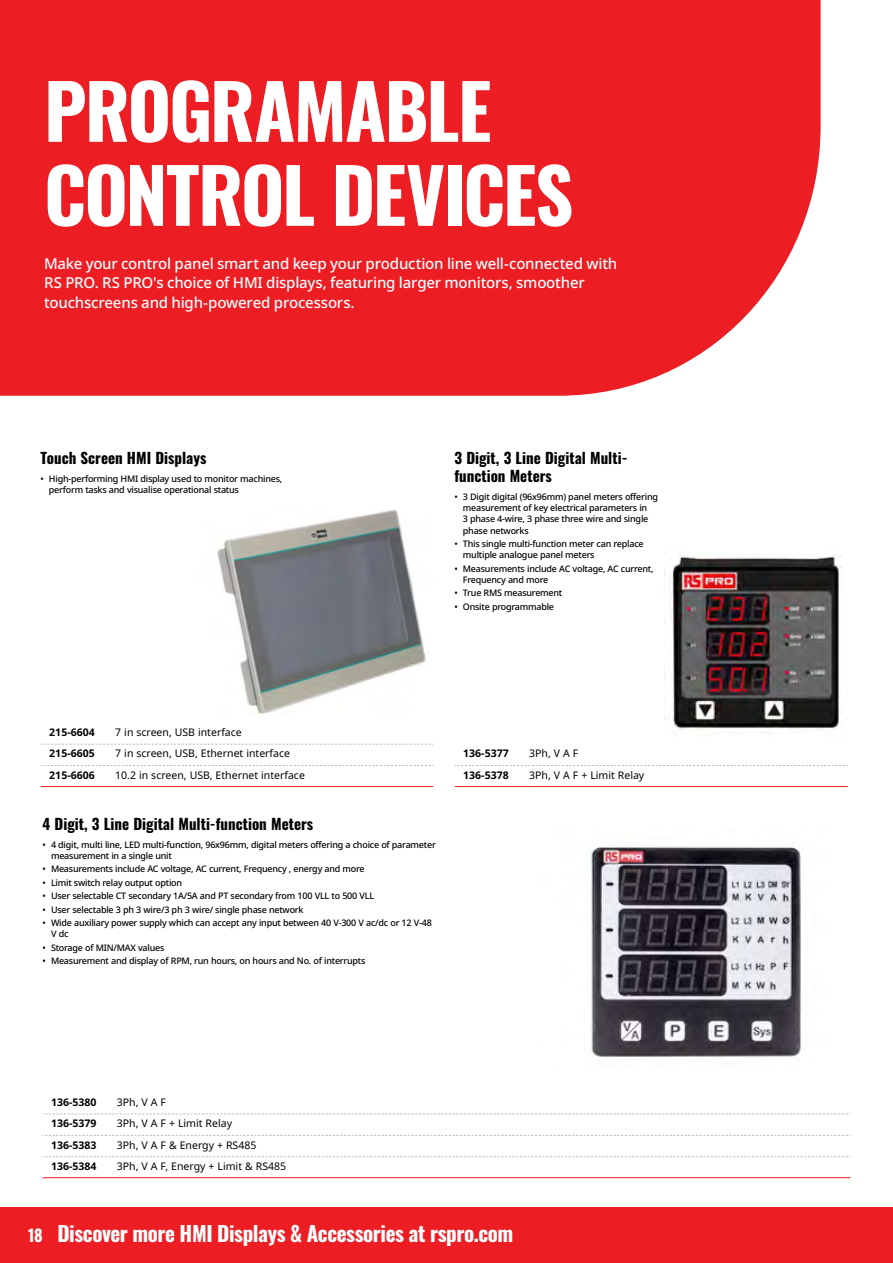
<style>
.page{position:relative;width:893px;height:1263px;background:#fff}
.page>*{position:absolute;margin:0;border:0;box-sizing:border-box;transform-origin:0 0}
.t1{font:700 75px/84px "Oswald";letter-spacing:-.025em;color:#fff}
.t2{font:700 21px "Oswald";letter-spacing:-.02em;color:#fff}
.t3{font:500 15px/19.5px "Noto Sans";letter-spacing:-.015em;color:#fff}
.t4{font:700 15px/18px "Oswald";color:#000}
.t5{font:10.5px "Noto Sans";color:#000}
.t6{font:700 10.5px "Noto Sans";color:#000}
.t7{font:500 9px/11.2px "Noto Sans";letter-spacing:-.025em;color:#000}
.s1{font-size:16.5px}
</style>
<div class="page">
<div style="left:0;top:1208px;width:893px;height:55px;background:#ed1d24"></div>
<div style="left:0;top:0;width:821px;height:396px;background:#ed1d24"></div>
<div style="left:0;top:0;width:607px;height:107px;background:#ed1d24"></div>
<svg style="left:41px;top:744px;width:392px;height:1px"></svg>
<svg style="left:41px;top:765px;width:392px;height:1px"></svg>
<hr style="left:41px;top:786px;width:74px;height:1px;background:#ed1d24">
<hr style="left:115px;top:786px;width:318px;height:1px;background:#ed1d24">
<img style="left:217px;top:509px;width:210px;height:206px">
<svg style="left:42px;top:1113px;width:808px;height:1px"></svg>
<svg style="left:42px;top:1135px;width:808px;height:1px"></svg>
<svg style="left:42px;top:1156px;width:808px;height:1px"></svg>
<hr style="left:42px;top:1177px;width:75px;height:1px;background:#ed1d24">
<hr style="left:117px;top:1177px;width:733px;height:1px;background:#ed1d24">
<img style="left:590px;top:845px;width:211px;height:212px">
<svg style="left:455px;top:765px;width:393px;height:1px"></svg>
<hr style="left:455px;top:786px;width:74px;height:1px;background:#ed1d24">
<hr style="left:529px;top:786px;width:319px;height:1px;background:#ed1d24">
<img style="left:671px;top:555px;width:171px;height:175px">
<h1 class="t1" style="left:44px;top:74px;width:531px">PROGRAMABLE<br>CONTROL DEVICES</h1>
<h3 class="t3" style="left:44px;top:254px;width:575px">Make your control panel smart and keep your production line well-connected with<br>RS PRO. RS PRO's choice of HMI displays, featuring larger monitors, smoother touchscreens and high-powered processors.</h3>
<h3 class="t4" style="left:40px;top:450px;width:168px">Touch Screen HMI Displays</h3>
<p class="t7" style="left:49px;top:473px;width:235px;text-indent:-9px">• High-performing HMI display used to monitor machines, perform tasks and visualise operational status</p>
<h3 class="t4" style="left:454px;top:450px;width:175px">3 Digit, 3 Line Digital Multi&shy;function Meters</h3>
<p class="t7" style="left:463px;top:491px;width:197px;text-indent:-9px">• 3 Digit digital (96x96mm) panel meters offering measurement of key electrical parameters in<br>3 phase 4-wire, 3 phase three wire and single phase networks</p>
<p class="t7" style="left:463px;top:538px;width:182px;text-indent:-9px">• This single multi-function meter can replace multiple analogue panel meters</p>
<p class="t7" style="left:463px;top:563px;width:192px;text-indent:-9px">• Measurements include AC voltage, AC current,<br>Frequency and more</p>
<p class="t7" style="left:454px;top:587px;width:110px">• True RMS measurement</p>
<p class="t7" style="left:454px;top:601px;width:101px">• Onsite programmable</p>
<p class="t6" style="left:49px;top:726px;width:47px">215-6604</p>
<p class="t5" style="left:115px;top:725px;width:128px">7 in screen, USB interface</p>
<p class="t6" style="left:49px;top:748px;width:47px">215-6605</p>
<p class="t5" style="left:115px;top:746px;width:176px">7 in screen, USB, Ethernet interface</p>
<p class="t6" style="left:49px;top:769px;width:47px">215-6606</p>
<p class="t5" style="left:115px;top:767px;width:191px">10.2 in screen, USB, Ethernet interface</p>
<h3 class="t4" style="left:43px;top:816px;width:272px">4 Digit, 3 Line Digital Multi-function Meters</h3>
<p class="t7" style="left:51px;top:839px;width:386px;text-indent:-9px">• 4 digit, multi line, LED multi-function, 96x96mm, digital meters offering a choice of parameter measurement in a single unit</p>
<p class="t7" style="left:43px;top:864px;width:324px">• Measurements include AC voltage, AC current, Frequency , energy and more</p>
<p class="t7" style="left:43px;top:877px;width:141px">• Limit switch relay output option</p>
<p class="t7" style="left:43px;top:890px;width:333px">• User selectable CT secondary 1A/5A and PT secondary from 100 VLL to 500 VLL</p>
<p class="t7" style="left:43px;top:904px;width:263px">• User selectable 3 ph 3 wire/3 ph 3 wire/ single phase network</p>
<p class="t7" style="left:51px;top:917px;width:382px;text-indent:-9px">• Wide auxiliary power supply which can accept any input between 40 V-300 V ac/dc or 12 V-48<br>V dc</p>
<p class="t7" style="left:43px;top:942px;width:123px">• Storage of MIN/MAX values</p>
<p class="t7" style="left:43px;top:955px;width:324px">• Measurement and display of RPM, run hours, on hours and No. of interrupts</p>
<p class="t6" style="left:463px;top:748px;width:47px">136-5377</p>
<p class="t5" style="left:529px;top:746px;width:51px">3Ph, V A F</p>
<p class="t6" style="left:463px;top:769px;width:47px">136-5378</p>
<p class="t5" style="left:529px;top:767px;width:117px">3Ph, V A F + Limit Relay</p>
<p class="t6" style="left:51px;top:1096px;width:47px">136-5380</p>
<p class="t5" style="left:117px;top:1094px;width:51px">3Ph, V A F</p>
<p class="t6" style="left:51px;top:1117px;width:47px">136-5379</p>
<p class="t5" style="left:117px;top:1116px;width:117px">3Ph, V A F + Limit Relay</p>
<p class="t6" style="left:51px;top:1139px;width:47px">136-5383</p>
<p class="t5" style="left:117px;top:1137px;width:141px">3Ph, V A F &amp; Energy + RS485</p>
<p class="t6" style="left:51px;top:1160px;width:47px">136-5384</p>
<p class="t5" style="left:117px;top:1159px;width:171px">3Ph, V A F, Energy + Limit &amp; RS485</p>
<h2 class="t2" style="left:28px;top:1222px;width:487px"><span class="s1">18</span> Discover more HMI Displays &amp; Accessories at rspro.com</h2>
</div>
